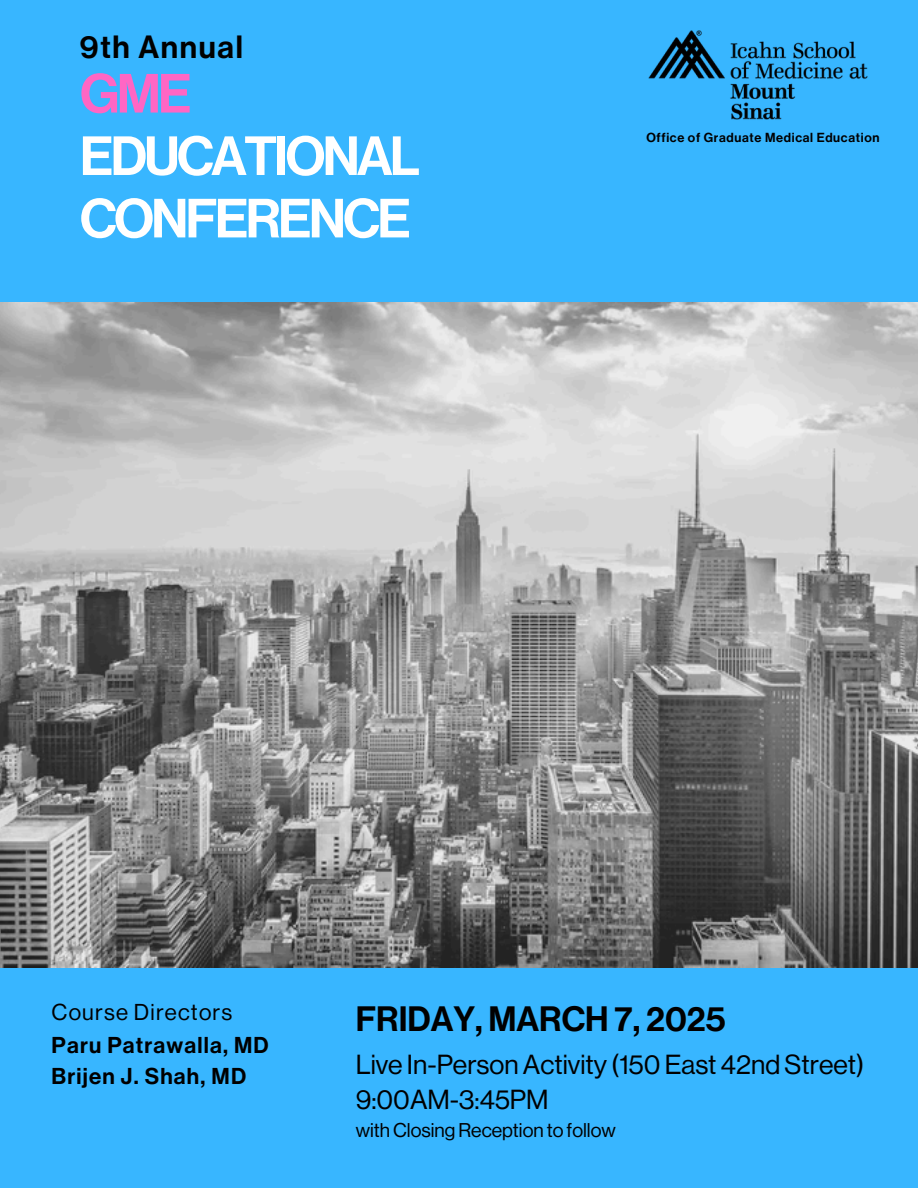
<style>
.page{position:relative;width:918px;height:1188px;background:#38b6ff}
.page>*{position:absolute;margin:0;border:0;box-sizing:border-box;transform-origin:0 0}
.t1{font:54px/62.4px "N Haas Grotesk DS Std 65 Md";letter-spacing:-.05em;color:#fff}
.t2{font:34.5px "N Haas Grotesk DS Std 65 Md";color:#000}
.t3{font:31.5px "N Haas Grotesk DS Std 65 Md";letter-spacing:.055em;color:#000}
.t4{font:27px/34.8px "N Haas Grotesk DS Std 55 Rg";color:#000}
.t5{font:22.5px/31.2px "N Haas Grotesk DS Std 65 Md";letter-spacing:.055em;color:#000}
.t6{font:22.5px "N Haas Grotesk DS Std 55 Rg";letter-spacing:.055em;color:#000}
.t7{font:19.5px "N Haas Grotesk DS Std 55 Rg";color:#000}
.t8{font:12.9px "N Haas Grotesk DS Std 65 Md";letter-spacing:.055em;color:#000}
.s1{color:#ff66c4}
</style>
<div class="page">
<img style="left:648px;top:30px;width:220px;height:90px">
<img style="left:0;top:303px;width:918px;height:664px">
<h5 class="t3" style="left:80px;top:28px;width:164px">9th Annual</h5>
<p class="t1" style="left:80px;top:63px;width:342px"><span class="s1">GME<br></span>EDUCATIONAL<br>CONFERENCE</p>
<p class="t8" style="left:646px;top:130px;width:235px">Office of Graduate Medical Education</p>
<p class="t6" style="left:52px;top:999px;width:182px">Course Directors</p>
<p class="t5" style="left:52px;top:1030px;width:219px">Paru Patrawalla, MD<br>Brijen J. Shah, MD</p>
<h3 class="t2" style="left:356px;top:999px;width:371px">FRIDAY, MARCH 7, 2025</h3>
<h1 class="t4" style="left:356px;top:1047px;width:510px">Live In-Person Activity (150 East 42nd Street)<br>9:00AM-3:45PM</h1>
<h1 class="t7" style="left:356px;top:1119px;width:262px">with Closing Reception to follow</h1>
</div>
